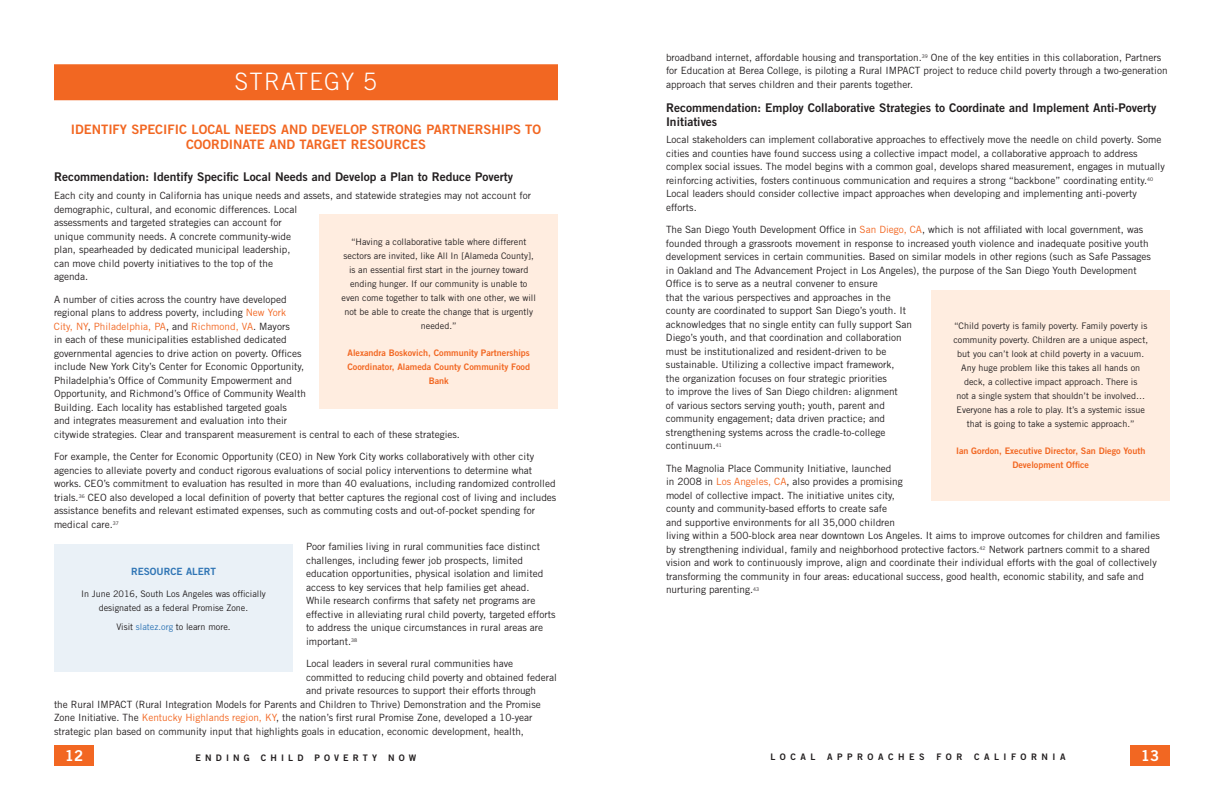
<style>
.page{position:relative;width:1224px;height:792px;background:#fff}
.page>*{position:absolute;margin:0;border:0;box-sizing:border-box;transform-origin:0 0}
.t1{font:300 24px "Trade Gothic";letter-spacing:.05em;color:#fff}
.t2{font:15px "Trade Gothic Bold Two";color:#fff}
.t3{font:13px/15.6px "Trade Gothic Bold Two";color:#f26722;text-align:center}
.t4{font:12px/14px "Trade Gothic Bold Two";color:#231f20}
.t5{font:10px/13.5px "Trade Gothic";color:#231f20}
.t6{font:10px "Trade Gothic Bold Two";color:#2f75b5}
.t7{font:9px/14px "Trade Gothic";color:#231f20;text-align:center}
.t8{font:9px/14px "Trade Gothic Bold Two";color:#f26722;text-align:center}
.t9{font:9px "Trade Gothic Bold Two";letter-spacing:.5em;color:#231f20}
.t10{font:9px "Trade Gothic Bold Two";letter-spacing:.46em;color:#231f20}
.s1{color:#f26722}
.s2{color:#2f75b5}
</style>
<div class="page">
<div style="left:54px;top:746px;width:40px;height:20px;background:#f26722"></div>
<div style="left:1130px;top:746px;width:40px;height:20px;background:#f26722"></div>
<div style="left:54px;top:64px;width:504px;height:36px;background:#f26722"></div>
<div style="left:54px;top:544px;width:238px;height:128px;background:#eaf1f7"></div>
<div style="left:320px;top:215px;width:238px;height:194px;background:#ffede0"></div>
<div style="left:932px;top:291px;width:238px;height:210px;background:#ffede0"></div>
<h1 class="t1" style="left:235px;top:73px;width:144px">STRATEGY 5</h1>
<h3 class="t3" style="left:71px;top:123px;width:472px">IDENTIFY SPECIFIC LOCAL NEEDS AND DEVELOP STRONG PARTNERSHIPS TO<br>COORDINATE AND TARGET RESOURCES</h3>
<p class="t4" style="left:54px;top:172px;width:461px">Recommendation: Identify Specific Local Needs and Develop a Plan to Reduce Poverty</p>
<p class="t5" style="left:54px;top:190px;width:479px">Each city and county in California has unique needs and assets, and statewide strategies may not account for demographic, cultural, and economic differences. Local<br>assessments and targeted strategies can account for<br>unique community needs. A concrete community-wide<br>plan, spearheaded by dedicated municipal leadership,<br>can move child poverty initiatives to the top of the<br>agenda.</p>
<p class="t5" style="left:54px;top:294px;width:407px">A number of cities across the country have developed<br>regional plans to address poverty, including <span class="s1">New York<br>City, NY</span>, <span class="s1">Philadelphia, PA</span>, and <span class="s1">Richmond, VA</span>. Mayors<br>in each of these municipalities established dedicated<br>governmental agencies to drive action on poverty. Offices<br>include New York City’s Center for Economic Opportunity,<br>Philadelphia’s Office of Community Empowerment and<br>Opportunity, and Richmond’s Office of Community Wealth<br>Building. Each locality has established targeted goals<br>and integrates measurement and evaluation into their<br>citywide strategies. Clear and transparent measurement is central to each of these strategies.</p>
<p class="t5" style="left:54px;top:451px;width:504px">For example, the Center for Economic Opportunity (CEO) in New York City works collaboratively with other city agencies to alleviate poverty and conduct rigorous evaluations of social policy interventions to determine what works. CEO’s commitment to evaluation has resulted in more than 40 evaluations, including randomized controlled trials.<sup>36</sup> CEO also developed a local definition of poverty that better captures the regional cost of living and includes assistance benefits and relevant estimated expenses, such as commuting costs and out-of-pocket spending for medical care.<sup>37</sup></p>
<p class="t5" style="left:306px;top:541px;width:251px">Poor families living in rural communities face distinct challenges, including fewer job prospects, limited education opportunities, physical isolation and limited access to key services that help families get ahead.<br>While research confirms that safety net programs are effective in alleviating rural child poverty, targeted efforts to address the unique circumstances in rural areas are important.<sup>38</sup></p>
<p class="t5" style="left:306px;top:658px;width:209px">Local leaders in several rural communities have</p>
<p class="t5" style="left:306px;top:672px;width:252px">committed to reducing child poverty and obtained federal</p>
<p class="t5" style="left:306px;top:685px;width:232px">and private resources to support their efforts through</p>
<p class="t5" style="left:54px;top:699px;width:488px">the Rural IMPACT (Rural Integration Models for Parents and Children to Thrive) Demonstration and the Promise</p>
<p class="t5" style="left:54px;top:712px;width:480px">Zone Initiative. The <span class="s1">Kentucky Highlands region, KY</span>, the nation’s first rural Promise Zone, developed a 10-year</p>
<p class="t5" style="left:54px;top:726px;width:471px">strategic plan based on community input that highlights goals in education, economic development, health,</p>
<p class="t7" style="left:342px;top:236px;width:196px">“Having a collaborative table where different sectors are invited, like All In [Alameda County], is an essential first start in the journey toward ending hunger. If our community is unable to even come together to talk with one other, we will not be able to create the change that is urgently needed.”</p>
<p class="t8" style="left:347px;top:347px;width:184px">Alexandra Boskovich, Community Partnerships<br>Coordinator, Alameda County Community Food<br>Bank</p>
<p class="t6" style="left:131px;top:568px;width:86px">RESOURCE ALERT</p>
<p class="t7" style="left:81px;top:588px;width:186px">In June 2016, South Los Angeles was officially designated as a federal Promise Zone.</p>
<p class="t7" style="left:116px;top:621px;width:116px">Visit <span class="s2">slatez.org</span> to learn more.</p>
<p class="t5" style="left:666px;top:52px;width:503px">broadband internet, affordable housing and transportation.<sup>39</sup> One of the key entities in this collaboration, Partners for Education at Berea College, is piloting a Rural IMPACT project to reduce child poverty through a two-generation approach that serves children and their parents together.</p>
<p class="t4" style="left:666px;top:102px;width:492px">Recommendation: Employ Collaborative Strategies to Coordinate and Implement Anti-Poverty<br>Initiatives</p>
<p class="t5" style="left:666px;top:134px;width:500px">Local stakeholders can implement collaborative approaches to effectively move the needle on child poverty. Some cities and counties have found success using a collective impact model, a collaborative approach to address complex social issues. The model begins with a common goal, develops shared measurement, engages in mutually reinforcing activities, fosters continuous communication and requires a strong “backbone” coordinating entity.<sup>40<br></sup>Local leaders should consider collective impact approaches when developing and implementing anti-poverty efforts.</p>
<p class="t5" style="left:666px;top:224px;width:486px">The San Diego Youth Development Office in <span class="s1">San Diego, CA</span>, which is not affiliated with local government, was founded through a grassroots movement in response to increased youth violence and inadequate positive youth development services in certain communities. Based on similar models in other regions (such as Safe Passages in Oakland and The Advancement Project in Los Angeles), the purpose of the San Diego Youth Development Office is to serve as a neutral convener to ensure<br>that the various perspectives and approaches in the<br>county are coordinated to support San Diego’s youth. It<br>acknowledges that no single entity can fully support San<br>Diego’s youth, and that coordination and collaboration<br>must be institutionalized and resident-driven to be<br>sustainable. Utilizing a collective impact framework,<br>the organization focuses on four strategic priorities<br>to improve the lives of San Diego children: alignment<br>of various sectors serving youth; youth, parent and<br>community engagement; data driven practice; and<br>strengthening systems across the cradle-to-college<br>continuum.<sup>41</sup></p>
<p class="t5" style="left:666px;top:463px;width:495px">The Magnolia Place Community Initiative, launched<br>in 2008 in <span class="s1">Los Angeles, CA</span>, also provides a promising<br>model of collective impact. The initiative unites city,<br>county and community-based efforts to create safe<br>and supportive environments for all 35,000 children<br>living within a 500-block area near downtown Los Angeles. It aims to improve outcomes for children and families by strengthening individual, family and neighborhood protective factors.<sup>42</sup> Network partners commit to a shared vision and work to continuously improve, align and coordinate their individual efforts with the goal of collectively transforming the community in four areas: educational success, good health, economic stability, and safe and nurturing parenting.<sup>43</sup></p>
<p class="t7" style="left:953px;top:320px;width:196px">“Child poverty is family poverty. Family poverty is community poverty. Children are a unique aspect, but you can’t look at child poverty in a vacuum.<br>Any huge problem like this takes all hands on deck, a collective impact approach. There is<br>not a single system that shouldn’t be involved… Everyone has a role to play. It’s a systemic issue that is going to take a systemic approach.”</p>
<p class="t8" style="left:956px;top:445px;width:191px">Ian Gordon, Executive Director, San Diego Youth<br>Development Office</p>
<h2 class="t2" style="left:65px;top:750px;width:20px">12</h2>
<p class="t10" style="left:196px;top:754px;width:222px">ENDING CHILD POVERTY NOW</p>
<p class="t9" style="left:770px;top:754px;width:47px">LOCAL</p>
<p class="t9" style="left:827px;top:754px;width:99px">APPROACHES</p>
<p class="t9" style="left:936px;top:754px;width:28px">FOR</p>
<p class="t9" style="left:974px;top:754px;width:93px">CALIFORNIA</p>
<h2 class="t2" style="left:1141px;top:750px;width:20px">13</h2>
</div>
